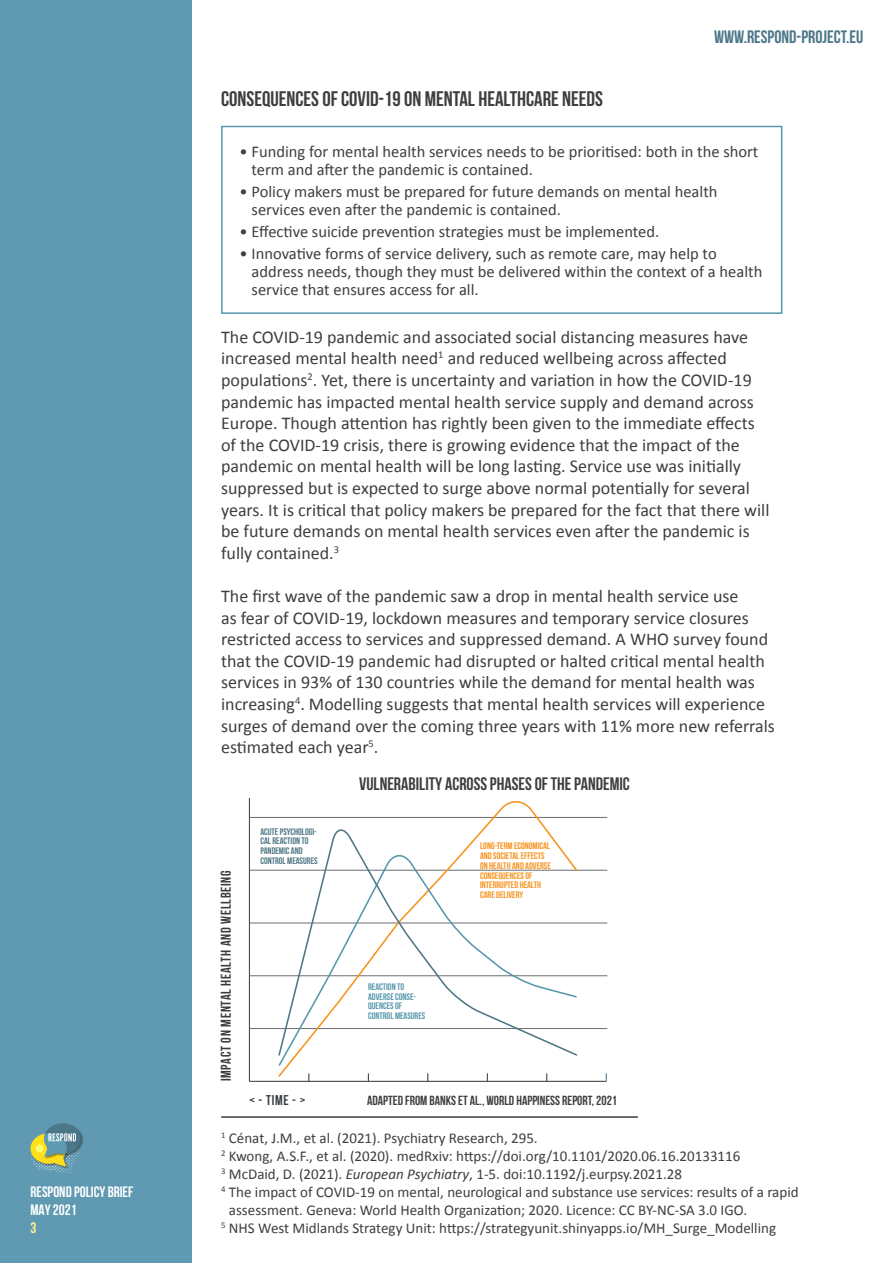
<style>
.page{position:relative;width:893px;height:1263px;background:#fff}
.page>*{position:absolute;margin:0;border:0;box-sizing:border-box;transform-origin:0 0}
.t1{font:700 21px "Bebas Neue";color:#3e3e3f}
.t2{font:18px/21.6px "Calibri";color:#3e3e3f}
.t3{font:700 18px "Bebas Neue";color:#3e3e3f}
.t4{font:18px "Bebas Neue";color:#4c7789}
.t5{font:16.5px/18px "Calibri";color:#3e3e3f}
.t6{font:15px/18px "Calibri";color:#3e3e3f}
.t7{font:700 15px/18px "Bebas Neue";color:#fff}
.t8{font:700 15px "Bebas Neue";color:#fff690}
.t9{font:700 14.1px "Bebas Neue";letter-spacing:.05em;color:#393c40}
.t10{font:700 13.2px "Bebas Neue";color:#3e3e3f}
.t11{font:700 9.45px/9.8px "Bebas Neue";color:#f7931d}
.t12{font:700 9.45px/9.8px "Bebas Neue";color:#4e7684}
.t13{font:700 9.45px/9.8px "Bebas Neue";color:#5697ad}
.s1{font-style:italic}
</style>
<div class="page">
<div style="left:0;top:0;width:191px;height:1263px;background:#5f99b2"></div>
<svg style="left:30px;top:1123px;width:53px;height:50px"></svg>
<div style="left:221px;top:126px;width:561px;height:188px;border:2px solid #5697ad"></div>
<hr style="left:221px;top:1116px;width:417px;height:2px;background:#3e3e3f">
<hr style="left:249px;top:1081px;width:357px;height:1px;background:#393c40">
<hr style="left:249px;top:798px;width:1px;height:283px;background:#393c40">
<hr style="left:249px;top:1028px;width:358px;height:1px;background:#6c6d70">
<hr style="left:249px;top:975px;width:358px;height:1px;background:#6c6d70">
<hr style="left:249px;top:922px;width:358px;height:1px;background:#6c6d70">
<hr style="left:249px;top:870px;width:358px;height:1px;background:#6c6d70">
<hr style="left:249px;top:817px;width:358px;height:1px;background:#6c6d70">
<svg style="left:277px;top:801px;width:302px;height:280px"></svg>
<svg style="left:277px;top:1057px;width:301px;height:10px"></svg>
<svg style="left:277px;top:824px;width:302px;height:233px"></svg>
<p class="t7" style="left:30px;top:1183px;width:104px">RESPOND POLICY BRIEF<br>MAY 2021</p>
<p class="t8" style="left:30px;top:1220px;width:7px">3</p>
<p class="t1" style="left:221px;top:87px;width:383px">CONSEQUENCES OF COVID-19 ON MENTAL HEALTHCARE NEEDS</p>
<p class="t4" style="left:714px;top:27px;width:151px">WWW.RESPOND-PROJECT.EU</p>
<p class="t5" style="left:252px;top:141px;width:508px;text-indent:-12px">• Funding for mental health services needs to be prioritised: both in the short term and after the pandemic is contained.</p>
<p class="t5" style="left:252px;top:182px;width:467px;text-indent:-12px">• Policy makers must be prepared for future demands on mental health services even after the pandemic is contained.</p>
<p class="t5" style="left:240px;top:222px;width:421px">• Effective suicide prevention strategies must be implemented.</p>
<p class="t5" style="left:252px;top:244px;width:512px;text-indent:-12px">• Innovative forms of service delivery, such as remote care, may help to address needs, though they must be delivered within the context of a health service that ensures access for all.</p>
<p class="t2" style="left:221px;top:325px;width:550px">The COVID-19 pandemic and associated social distancing measures have increased mental health need<sup>1</sup> and reduced wellbeing across affected populations<sup>2</sup>. Yet, there is uncertainty and variation in how the COVID-19 pandemic has impacted mental health service supply and demand across Europe. Though attention has rightly been given to the immediate effects of the COVID-19 crisis, there is growing evidence that the impact of the pandemic on mental health will be long lasting. Service use was initially suppressed but is expected to surge above normal potentially for several years. It is critical that policy makers be prepared for the fact that there will be future demands on mental health services even after the pandemic is fully contained.<sup>3</sup></p>
<p class="t2" style="left:221px;top:584px;width:555px">The first wave of the pandemic saw a drop in mental health service use<br>as fear of COVID-19, lockdown measures and temporary service closures restricted access to services and suppressed demand. A WHO survey found that the COVID-19 pandemic had disrupted or halted critical mental health services in 93% of 130 countries while the demand for mental health was increasing<sup>4</sup>. Modelling suggests that mental health services will experience surges of demand over the coming three years with 11% more new referrals estimated each year<sup>5</sup>.</p>
<p class="t9" style="left:218px;top:1081px;width:212px;rotate:-90deg">IMPACT ON MENTAL HEALTH AND WELLBEING</p>
<p class="t12" style="left:260px;top:826px;width:59px">ACUTE PSYCHOLOGI-<br>CAL REACTION TO<br>PANDEMIC AND<br>CONTROL MEASURES</p>
<p class="t9" style="left:249px;top:1092px;width:57px">&lt; - TIME - &gt;</p>
<p class="t3" style="left:359px;top:774px;width:272px">VULNERABILITY ACROSS PHASES OF THE PANDEMIC</p>
<p class="t13" style="left:368px;top:982px;width:59px">REACTION TO<br>ADVERSE CONSE-<br>QUENCES OF<br>CONTROL MEASURES</p>
<p class="t11" style="left:480px;top:841px;width:72px">LONG-TERM ECONOMICAL<br>AND SOCIETAL EFFECTS<br>ON HEALTH AND ADVERSE<br>CONSEQUENCES OF<br>INTERRUPTED HEALTH<br>CARE DELIVERY</p>
<p class="t10" style="left:367px;top:1093px;width:251px">ADAPTED FROM BANKS ET AL., WORLD HAPPINESS REPORT, 2021</p>
<p class="t6" style="left:221px;top:1128px;width:318px"><sup>1</sup> Cénat, J.M., et al. (2021). Psychiatry Research, 295.</p>
<p class="t6" style="left:221px;top:1146px;width:521px"><sup>2</sup> Kwong, A.S.F., et al. (2020). medRxiv: https://doi.org/10.1101/2020.06.16.20133116</p>
<p class="t6" style="left:221px;top:1164px;width:463px"><sup>3</sup> McDaid, D. (2021). <span class="s1">European Psychiatry</span>, 1-5. doi:10.1192/j.eurpsy.2021.28</p>
<p class="t6" style="left:229px;top:1182px;width:571px;text-indent:-8px"><sup>4</sup> The impact of COVID-19 on mental, neurological and substance use services: results of a rapid assessment. Geneva: World Health Organization; 2020. Licence: CC BY-NC-SA 3.0 IGO.</p>
<p class="t6" style="left:221px;top:1218px;width:556px"><sup>5</sup> NHS West Midlands Strategy Unit: https://strategyunit.shinyapps.io/MH_Surge_Modelling</p>
</div>
